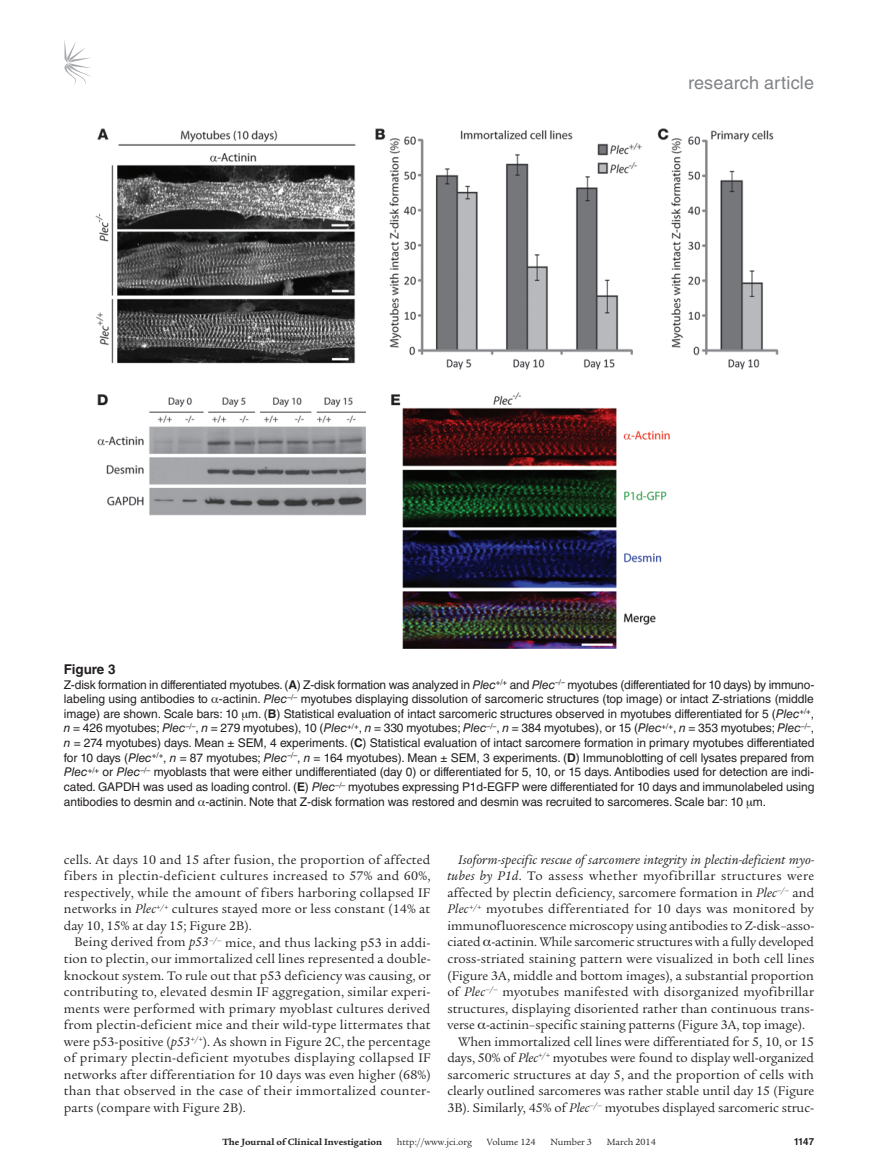
<style>
.page{position:relative;width:878px;height:1175px;background:#fff}
.page>*{position:absolute;margin:0;border:0;box-sizing:border-box;transform-origin:0 0}
.t1{font:18px "Helvetica LT Std";letter-spacing:.01em;color:#808285}
.t2{font:13.5px/16.5px "Legacy Serif Std";letter-spacing:.005em;color:#231f20;text-align:justify}
.t3{font:italic 13.5px "Legacy Serif Std";letter-spacing:.01em;color:#231f20}
.t4{font:13.5px "Legacy Serif Std";letter-spacing:.03em;color:#231f20}
.t5{font:700 13.5px "Helvetica LT Std";color:#231f20}
.t6{font:12px/14.7px "Helvetica LT Std";letter-spacing:-.005em;color:#231f20;text-align:justify}
.t7{font:9.75px "Legacy Serif Std";color:#231f20}
.t8{font:700 9.75px "Legacy Serif Std";color:#231f20}
.t9{font:700 9.75px "Helvetica LT Std";color:#231f20}
.s1{font-weight:700}
.s2{font-style:italic}
</style>
<div class="page">
<svg style="left:64px;top:40px;width:27px;height:45px"></svg>
<img style="left:95px;top:128px;width:684px;height:521px">
<h1 class="t1" style="left:688px;top:73px;width:127px">research article</h1>
<p class="t5" style="left:64px;top:661px;width:53px">Figure 3</p>
<p class="t6" style="left:64px;top:677px;width:752px">Z-disk formation in differentiated myotubes. (<span class="s1">A</span>) Z-disk formation was analyzed in <span class="s2">Plec</span><sup>+/+</sup> and <span class="s2">Plec</span><sup>–/–</sup> myotubes (differentiated for 10 days) by immuno&shy;labeling using antibodies to -actinin. <span class="s2">Plec</span><sup>–/–</sup> myotubes displaying dissolution of sarcomeric structures (top image) or intact Z-striations (middle image) are shown. Scale bars: 10 m. (<span class="s1">B</span>) Statistical evaluation of intact sarcomeric structures observed in myotubes differentiated for 5 (<span class="s2">Plec</span><sup>+/+</sup>, <span class="s2">n</span> = 426 myotubes; <span class="s2">Plec</span><sup>–/–</sup>, <span class="s2">n</span> = 279 myotubes), 10 (<span class="s2">Plec</span><sup>+/+</sup>, <span class="s2">n</span> = 330 myotubes; <span class="s2">Plec</span><sup>–/–</sup>, <span class="s2">n</span> = 384 myotubes), or 15 (<span class="s2">Plec</span><sup>+/+</sup>, <span class="s2">n</span> = 353 myotubes; <span class="s2">Plec</span><sup>–/–</sup>, <span class="s2">n</span> = 274 myotubes) days. Mean ± SEM, 4 experiments. (<span class="s1">C</span>) Statistical evaluation of intact sarcomere formation in primary myotubes differentiated for 10 days (<span class="s2">Plec</span><sup>+/+</sup>, <span class="s2">n</span> = 87 myotubes; <span class="s2">Plec</span><sup>–/–</sup>, <span class="s2">n</span> = 164 myotubes). Mean ± SEM, 3 experiments. (<span class="s1">D</span>) Immunoblotting of cell lysates prepared from <span class="s2">Plec</span><sup>+/+</sup> or <span class="s2">Plec</span><sup>–/–</sup> myoblasts that were either undifferentiated (day 0) or differentiated for 5, 10, or 15 days. Antibodies used for detection are indi&shy;cated. GAPDH was used as loading control. (<span class="s1">E</span>) <span class="s2">Plec</span><sup>–/–</sup> myotubes expressing P1d-EGFP were differentiated for 10 days and immunolabeled using antibodies to desmin and -actinin. Note that Z-disk formation was restored and desmin was recruited to sarcomeres. Scale bar: 10 m.</p>
<p class="t2" style="left:64px;top:851px;width:368px">cells. At days 10 and 15 after fusion, the proportion of affected fibers in plectin-deficient cultures increased to 57% and 60%, respectively, while the amount of fibers harboring collapsed IF networks in <span class="s2">Plec</span><sup>+/+</sup> cultures stayed more or less constant (14% at day 10, 15% at day 15; Figure 2B).</p>
<p class="t2" style="left:64px;top:934px;width:368px;text-indent:11px">Being derived from <span class="s2">p53</span><sup>–/–</sup> mice, and thus lacking p53 in addi&shy;tion to plectin, our immortalized cell lines represented a double&shy;knockout system. To rule out that p53 deficiency was causing, or contributing to, elevated desmin IF aggregation, similar experi&shy;ments were performed with primary myoblast cultures derived from plectin-deficient mice and their wild-type littermates that were p53-positive (<span class="s2">p53</span><sup>+/+</sup>). As shown in Figure 2C, the percentage of primary plectin-deficient myotubes displaying collapsed IF networks after differentiation for 10 days was even higher (68%) than that observed in the case of their immortalized counter&shy;parts (compare with Figure 2B).</p>
<p class="t3" style="left:458px;top:852px;width:357px">Isoform-specific rescue of sarcomere integrity in plectin-deficient myo-</p>
<p class="t4" style="left:447px;top:868px;width:368px"><span class="s2">tubes by P1d</span>. To assess whether myofibrillar structures were</p>
<p class="t2" style="left:447px;top:884px;width:368px">affected by plectin deficiency, sarcomere formation in <span class="s2">Plec</span><sup>–/–</sup> and</p>
<p class="t2" style="left:447px;top:901px;width:368px"><span class="s2">Plec</span><sup>+/+</sup> myotubes differentiated for 10 days was monitored by</p>
<p class="t2" style="left:447px;top:917px;width:368px">immunofluorescence microscopy using antibodies to Z-disk–asso-</p>
<p class="t2" style="left:447px;top:934px;width:368px">ciated -actinin. While sarcomeric structures with a fully developed</p>
<p class="t2" style="left:447px;top:950px;width:368px">cross-striated staining pattern were visualized in both cell lines</p>
<p class="t2" style="left:447px;top:967px;width:368px">(Figure 3A, middle and bottom images), a substantial proportion</p>
<p class="t2" style="left:447px;top:983px;width:368px">of <span class="s2">Plec</span><sup>–/–</sup> myotubes manifested with disorganized myofibrillar</p>
<p class="t2" style="left:447px;top:1000px;width:368px">structures, displaying disoriented rather than continuous trans-</p>
<p class="t2" style="left:447px;top:1016px;width:359px">verse -actinin–specific staining patterns (Figure 3A, top image).</p>
<p class="t2" style="left:458px;top:1033px;width:357px">When immortalized cell lines were differentiated for 5, 10, or 15</p>
<p class="t2" style="left:447px;top:1049px;width:368px">days, 50% of <span class="s2">Plec</span><sup>+/+</sup> myotubes were found to display well-organized</p>
<p class="t2" style="left:447px;top:1066px;width:368px">sarcomeric structures at day 5, and the proportion of cells with</p>
<p class="t2" style="left:447px;top:1082px;width:368px">clearly outlined sarcomeres was rather stable until day 15 (Figure</p>
<p class="t2" style="left:447px;top:1099px;width:368px">3B). Similarly, 45% of <span class="s2">Plec</span><sup>–/–</sup> myotubes displayed sarcomeric struc-</p>
<p class="t8" style="left:222px;top:1135px;width:161px">The Journal of Clinical Investigation</p>
<p class="t7" style="left:397px;top:1136px;width:77px">http://www.jci.org</p>
<p class="t7" style="left:486px;top:1136px;width:50px">Volume 124</p>
<p class="t7" style="left:550px;top:1136px;width:43px">Number 3</p>
<p class="t7" style="left:606px;top:1136px;width:51px">March 2014</p>
<p class="t9" style="left:793px;top:1135px;width:22px">1147</p>
</div>
